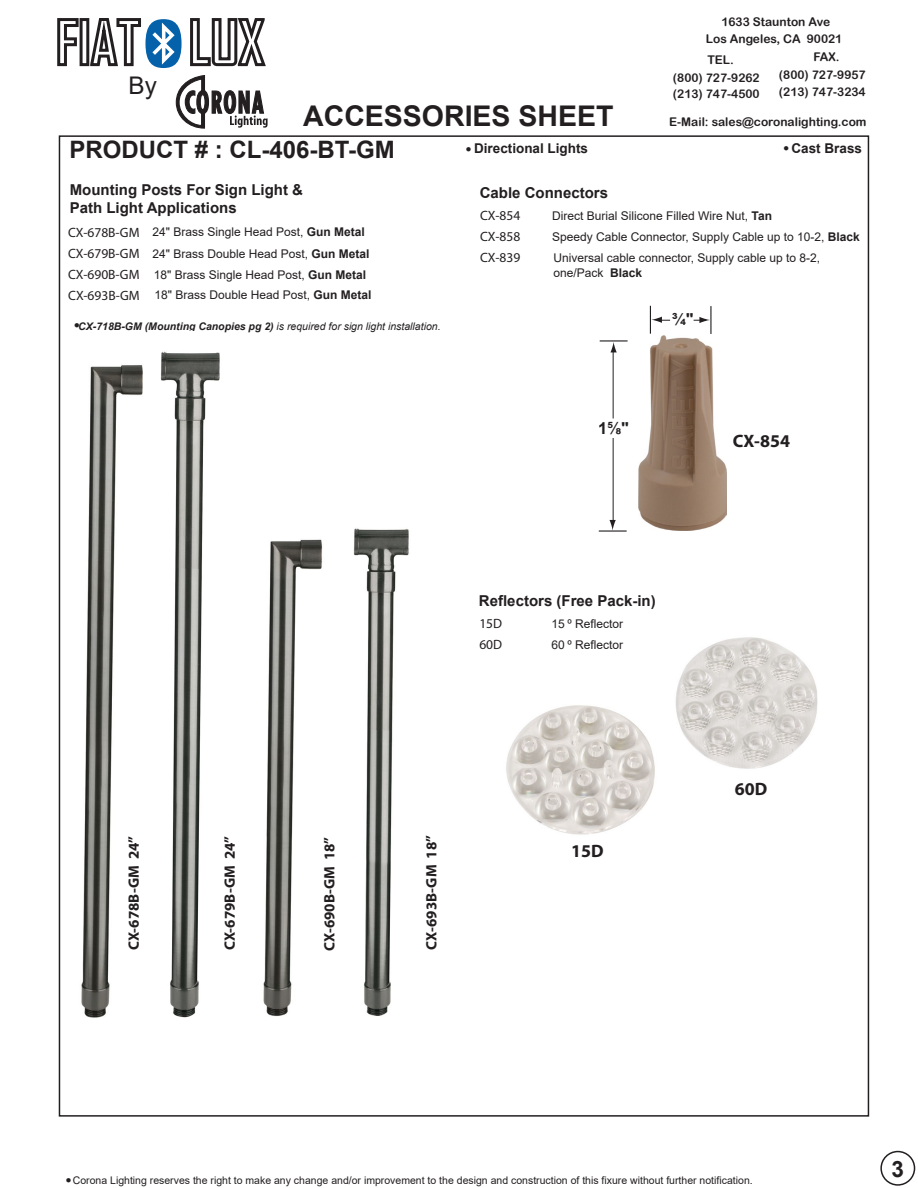
<style>
.page{position:relative;width:918px;height:1188px;background:#fff}
.page>*{position:absolute;margin:0;border:0;box-sizing:border-box;transform-origin:0 0}
.t1{font:700 28.5px "Arial";color:#231f20}
.t2{font:24.3px "Arial";color:#231f20}
.t3{font:700 24px "Arial";color:#231f20}
.t4{font:700 22.5px "Arial";color:#231f20}
.t5{font:700 18px "Myriad Pro";color:#231f20}
.t6{font:700 16.5px "Arial";color:#231f20}
.t7{font:700 15px/18px "Arial";color:#231f20}
.t8{font:700 15px "Myriad Pro";color:#231f20}
.t9{font:13.5px/21px "Myriad Pro";color:#231f20;text-align:justify}
.t10{font:700 13.5px "Arial";color:#231f20}
.t11{font:12px/21.5px "Arial";color:#231f20}
.t12{font:12px/17.1px "Arial Rounded MT Bold";color:#231f20}
.t13{font:10.5px "Arial";color:#231f20}
.t14{font:italic 10.5px "Arial";color:#231f20}
.s1{font-weight:700}
</style>
<div class="page">
<img style="left:81px;top:365px;width:62px;height:653px">
<img style="left:160px;top:351px;width:60px;height:667px">
<img style="left:263px;top:539px;width:60px;height:477px">
<img style="left:353px;top:528px;width:56px;height:488px">
<img style="left:638px;top:335px;width:89px;height:195px">
<svg style="left:609px;top:520px;width:7px;height:10px"></svg>
<hr style="left:599px;top:530px;width:28px;height:2px;background:#231f20">
<hr style="left:600px;top:340px;width:28px;height:2px;background:#231f20">
<hr style="left:613px;top:350px;width:1px;height:68px;background:#231f20">
<hr style="left:613px;top:438px;width:1px;height:86px;background:#231f20">
<svg style="left:610px;top:342px;width:7px;height:10px"></svg>
<svg style="left:650px;top:306px;width:20px;height:28px"></svg>
<hr style="left:710px;top:306px;width:2px;height:28px;background:#231f20">
<svg style="left:694px;top:317px;width:16px;height:6px"></svg>
<img style="left:675px;top:637px;width:143px;height:132px">
<img style="left:506px;top:705px;width:149px;height:130px">
<svg style="left:175px;top:75px;width:93px;height:54px"></svg>
<svg style="left:57px;top:18px;width:23px;height:49px"></svg>
<div style="left:80px;top:18px;width:9px;height:48px;border:3px solid #231f20"></div>
<svg style="left:190px;top:18px;width:76px;height:49px"></svg>
<svg style="left:89px;top:18px;width:93px;height:50px"></svg>
<div style="left:880px;top:1151px;width:35px;height:35px;border:2px solid #231f20;border-radius:50%"></div>
<h2 class="t2" style="left:128px;top:69px;width:30px">By</h2>
<h1 class="t1" style="left:303px;top:96px;width:312px">ACCESSORIES SHEET</h1>
<p class="t12" style="left:706px;top:13px;width:138px;text-align:center">1633 Staunton Ave<br>Los Angeles, CA 90021</p>
<p class="t12" style="left:673px;top:51px;width:88px;text-indent:35px">TEL. (800) 727-9262 (213) 747-4500</p>
<p class="t12" style="left:779px;top:49px;width:88px;text-indent:35px">FAX. (800) 727-9957 (213) 747-3234</p>
<p class="t12" style="left:669px;top:113px;width:199px">E-Mail: sales@coronalighting.com</p>
<h3 class="t3" style="left:69px;top:133px;width:327px">PRODUCT # : CL-406-BT-GM</h3>
<p class="t10" style="left:466px;top:139px;width:124px">● Directional Lights</p>
<p class="t10" style="left:784px;top:139px;width:80px">● Cast Brass</p>
<p class="t7" style="left:70px;top:181px;width:235px">Mounting Posts For Sign Light &amp;<br>Path Light Applications</p>
<p class="t11" style="left:153px;top:221px;width:219px">24" Brass Single Head Post, <span class="s1">Gun Metal<br></span>24" Brass Double Head Post, <span class="s1">Gun Metal<br></span>18" Brass Single Head Post, <span class="s1">Gun Metal</span></p>
<p class="t11" style="left:154px;top:284px;width:219px">18" Brass Double Head Post, <span class="s1">Gun Metal</span></p>
<p class="t9" style="left:68px;top:221px;width:73px">CX-678B-GM CX-679B-GM CX-690B-GM CX-693B-GM</p>
<p class="t14" style="left:74px;top:320px;width:368px">●<span class="s1">CX-718B-GM (Mounting Canopies pg 2)</span> is required for sign light installation.</p>
<p class="t7" style="left:480px;top:184px;width:130px">Cable Connectors</p>
<p class="t11" style="left:552px;top:205px;width:309px">Direct Burial Silicone Filled Wire Nut, <span class="s1">Tan<br></span>Speedy Cable Connector, Supply Cable up to 10-2, <span class="s1">Black<br></span>Universal cable connector, Supply cable up to 8-2,</p>
<p class="t11" style="left:553px;top:262px;width:90px">one/Pack <span class="s1">Black</span></p>
<p class="t9" style="left:480px;top:205px;width:42px">CX-854<br>CX-858<br>CX-839</p>
<h3 class="t6" style="left:598px;top:416px;width:32px">1⅝"</h3>
<h3 class="t6" style="left:672px;top:308px;width:23px">¾"</h3>
<h3 class="t5" style="left:733px;top:429px;width:59px">CX-854</h3>
<p class="t7" style="left:479px;top:592px;width:178px">Reflectors (Free Pack-in)</p>
<p class="t11" style="left:551px;top:613px;width:73px">15 º Reflector<br>60 º Reflector</p>
<p class="t9" style="left:479px;top:613px;width:24px">15D<br>60D</p>
<p class="t8" style="left:124px;top:950px;width:116px;rotate:-90deg">CX-678B-GM 24”</p>
<p class="t8" style="left:220px;top:950px;width:116px;rotate:-90deg">CX-679B-GM 24”</p>
<p class="t8" style="left:320px;top:951px;width:116px;rotate:-90deg">CX-690B-GM 18”</p>
<p class="t8" style="left:422px;top:950px;width:116px;rotate:-90deg">CX-693B-GM 18”</p>
<h3 class="t5" style="left:571px;top:839px;width:34px">15D</h3>
<h3 class="t5" style="left:735px;top:777px;width:34px">60D</h3>
<p class="t13" style="left:66px;top:1173px;width:689px">● Corona Lighting reserves the right to make any change and/or improvement to the design and construction of this fixure without further notification.</p>
<h3 class="t4" style="left:891px;top:1153px;width:14px">3</h3>
</div>
